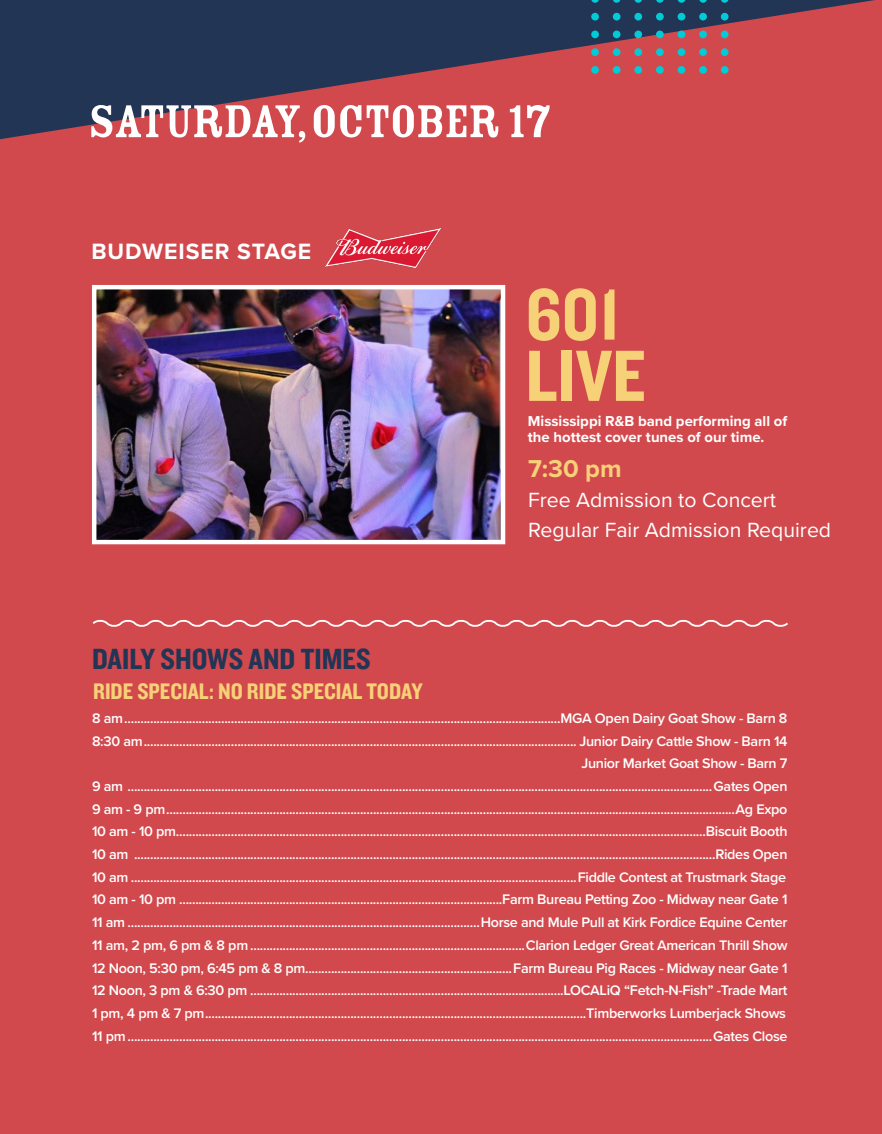
<style>
.page{position:relative;width:882px;height:1134px;background:#d2494d}
.page>*{position:absolute;margin:0;border:0;box-sizing:border-box;transform-origin:0 0}
.t1{font:75.25px/61.2px "Knockout HTF50 Welterweight";color:#f7d178}
.t2{font:50.57px "Rosewood Std Fill";letter-spacing:-.04em;color:#fff}
.t3{font:30.28px "Knockout HTF50 Welterweight";color:#233555}
.t4{font:700 25.38px "Proxima Nova";color:#f7d178}
.t5{font:23.28px "Knockout HTF50 Welterweight";color:#f7d178}
.t6{font:700 22.93px "Proxima Nova";letter-spacing:.04em;color:#fff}
.t7{font:21.18px/30.4px "Proxima Nova";color:#fff}
.t8{font:700 14.88px/15.8px "Proxima Nova";color:#fff}
.t9{font:600 14.35px "Proxima Nova";letter-spacing:-.02em;color:#fff}
</style>
<div class="page">
<svg style="left:0;top:0;width:875px;height:139px"></svg>
<svg style="left:92px;top:620px;width:696px;height:7px"></svg>
<svg style="left:591px;top:0;width:8px;height:3px"></svg>
<svg style="left:613px;top:0;width:8px;height:3px"></svg>
<svg style="left:634px;top:0;width:8px;height:3px"></svg>
<svg style="left:656px;top:0;width:8px;height:3px"></svg>
<svg style="left:678px;top:0;width:7px;height:3px"></svg>
<svg style="left:699px;top:0;width:8px;height:3px"></svg>
<svg style="left:721px;top:0;width:8px;height:3px"></svg>
<div style="left:591px;top:13px;width:8px;height:8px;background:#00cbd6;border-radius:50%"></div>
<div style="left:613px;top:13px;width:8px;height:8px;background:#00cbd6;border-radius:50%"></div>
<div style="left:634px;top:13px;width:8px;height:8px;background:#00cbd6;border-radius:50%"></div>
<div style="left:656px;top:13px;width:8px;height:8px;background:#00cbd6;border-radius:50%"></div>
<div style="left:678px;top:13px;width:7px;height:8px;background:#00cbd6;border-radius:50%"></div>
<div style="left:699px;top:13px;width:8px;height:8px;background:#00cbd6;border-radius:50%"></div>
<div style="left:721px;top:13px;width:8px;height:8px;background:#00cbd6;border-radius:50%"></div>
<div style="left:591px;top:31px;width:8px;height:7px;background:#00cbd6;border-radius:50%"></div>
<div style="left:613px;top:31px;width:8px;height:7px;background:#00cbd6;border-radius:50%"></div>
<div style="left:634px;top:31px;width:8px;height:7px;background:#00cbd6;border-radius:50%"></div>
<div style="left:656px;top:31px;width:8px;height:7px;background:#00cbd6;border-radius:50%"></div>
<div style="left:678px;top:31px;width:7px;height:7px;background:#00cbd6;border-radius:50%"></div>
<div style="left:699px;top:31px;width:8px;height:7px;background:#00cbd6;border-radius:50%"></div>
<div style="left:721px;top:31px;width:8px;height:7px;background:#00cbd6;border-radius:50%"></div>
<div style="left:591px;top:48px;width:8px;height:8px;background:#00cbd6;border-radius:50%"></div>
<div style="left:613px;top:48px;width:8px;height:8px;background:#00cbd6;border-radius:50%"></div>
<div style="left:634px;top:48px;width:8px;height:8px;background:#00cbd6;border-radius:50%"></div>
<div style="left:656px;top:48px;width:8px;height:8px;background:#00cbd6;border-radius:50%"></div>
<div style="left:678px;top:48px;width:7px;height:8px;background:#00cbd6;border-radius:50%"></div>
<div style="left:699px;top:48px;width:8px;height:8px;background:#00cbd6;border-radius:50%"></div>
<div style="left:721px;top:48px;width:8px;height:8px;background:#00cbd6;border-radius:50%"></div>
<div style="left:591px;top:66px;width:8px;height:8px;background:#00cbd6;border-radius:50%"></div>
<div style="left:613px;top:66px;width:8px;height:8px;background:#00cbd6;border-radius:50%"></div>
<div style="left:634px;top:66px;width:8px;height:8px;background:#00cbd6;border-radius:50%"></div>
<div style="left:656px;top:66px;width:8px;height:8px;background:#00cbd6;border-radius:50%"></div>
<div style="left:678px;top:66px;width:7px;height:8px;background:#00cbd6;border-radius:50%"></div>
<div style="left:699px;top:66px;width:8px;height:8px;background:#00cbd6;border-radius:50%"></div>
<div style="left:721px;top:66px;width:8px;height:8px;background:#00cbd6;border-radius:50%"></div>
<img style="left:97px;top:290px;width:403px;height:249px">
<div style="left:92px;top:285px;width:413px;height:259px;border:4px solid #fff"></div>
<img style="left:325px;top:229px;width:116px;height:39px">
<p class="t2" style="left:88px;top:94px;width:465px">SATURDAY,OCTOBER 17</p>
<p class="t6" style="left:91px;top:234px;width:221px">BUDWEISER STAGE</p>
<p class="t3" style="left:92px;top:643px;width:280px">DAILY SHOWS AND TIMES</p>
<p class="t5" style="left:93px;top:679px;width:331px">RIDE SPECIAL: NO RIDE SPECIAL TODAY</p>
<p class="t1" style="left:526px;top:287px;width:122px">601<br>LIVE</p>
<p class="t8" style="left:528px;top:413px;width:261px">Mississippi R&amp;B band performing all of the hottest cover tunes of our time.</p>
<p class="t4" style="left:528px;top:449px;width:95px">7:30 pm</p>
<p class="t7" style="left:528px;top:484px;width:305px">Free Admission to Concert<br>Regular Fair Admission Required</p>
<p class="t9" style="left:92px;top:707px;width:697px">8 am.......................................................................................................................................MGA Open Dairy Goat Show - Barn 8</p>
<p class="t9" style="left:92px;top:730px;width:697px">8:30 am...................................................................................................................................... Junior Dairy Cattle Show - Barn 14</p>
<p class="t9" style="left:581px;top:753px;width:208px">Junior Market Goat Show - Barn 7</p>
<p class="t9" style="left:92px;top:775px;width:697px">9 am .....................................................................................................................................................................................Gates Open</p>
<p class="t9" style="left:92px;top:798px;width:697px">9 am - 9 pm................................................................................................................................................................................Ag Expo</p>
<p class="t9" style="left:92px;top:821px;width:697px">10 am - 10 pm....................................................................................................................................................................Biscuit Booth</p>
<p class="t9" style="left:92px;top:844px;width:697px">10 am ....................................................................................................................................................................................Rides Open</p>
<p class="t9" style="left:92px;top:866px;width:696px">10 am ..........................................................................................................................................Fiddle Contest at Trustmark Stage</p>
<p class="t9" style="left:92px;top:889px;width:697px">10 am - 10 pm ....................................................................................................Farm Bureau Petting Zoo - Midway near Gate 1</p>
<p class="t9" style="left:92px;top:912px;width:697px">11 am .............................................................................................................Horse and Mule Pull at Kirk Fordice Equine Center</p>
<p class="t9" style="left:92px;top:934px;width:697px">11 am, 2 pm, 6 pm &amp; 8 pm .....................................................................................Clarion Ledger Great American Thrill Show</p>
<p class="t9" style="left:92px;top:957px;width:697px">12 Noon, 5:30 pm, 6:45 pm &amp; 8 pm................................................................Farm Bureau Pig Races - Midway near Gate 1</p>
<p class="t9" style="left:92px;top:980px;width:697px">12 Noon, 3 pm &amp; 6:30 pm .................................................................................................LOCALiQ “Fetch-N-Fish” -Trade Mart</p>
<p class="t9" style="left:92px;top:1002px;width:696px">1 pm, 4 pm &amp; 7 pm......................................................................................................................Timberworks Lumberjack Shows</p>
<p class="t9" style="left:92px;top:1025px;width:697px">11 pm.....................................................................................................................................................................................Gates Close</p>
</div>
